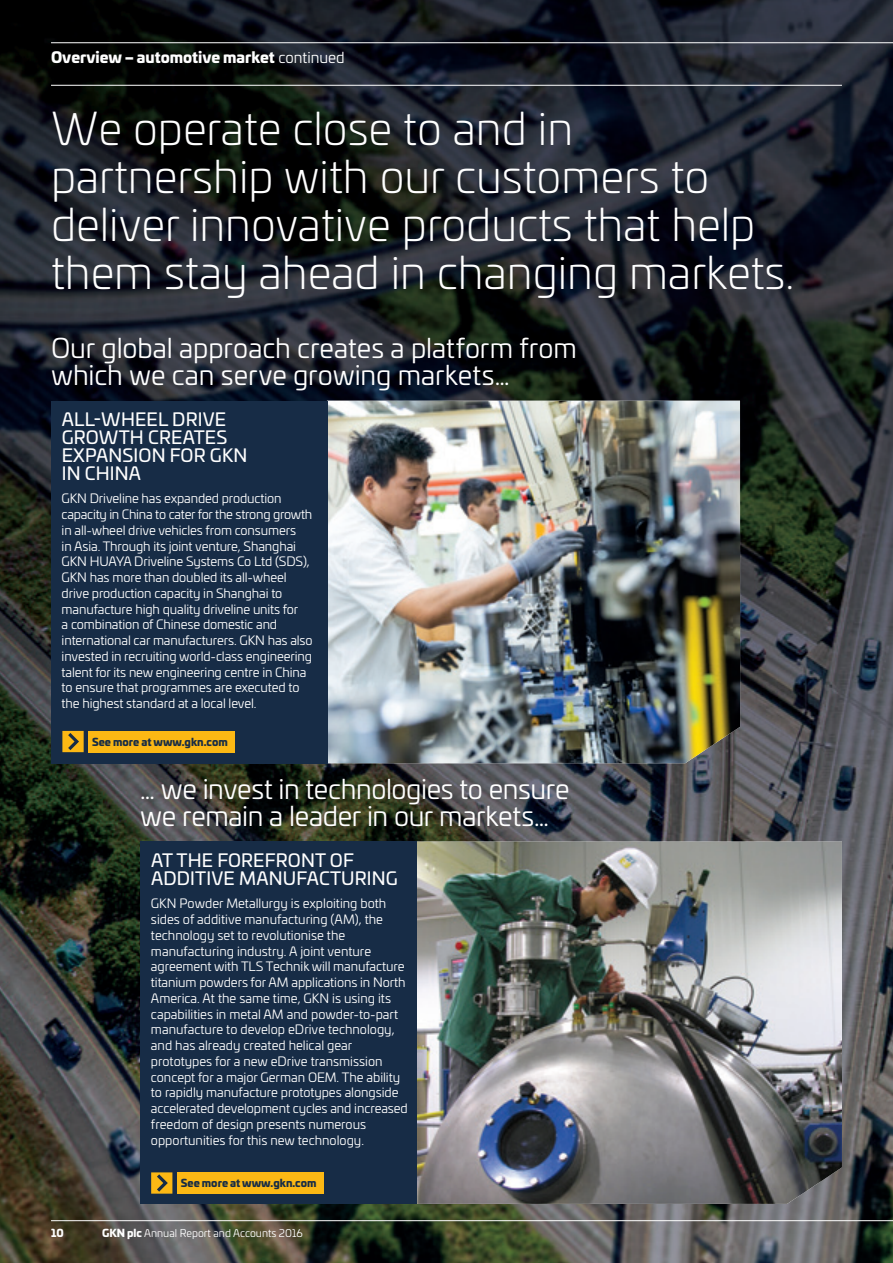
<style>
.page{position:relative;width:893px;height:1263px;background:#fff}
.page>*{position:absolute;margin:0;border:0;box-sizing:border-box;transform-origin:0 0}
._30pt_heads_Light_wh{font:300 45px/48px "Univia Pro";color:#fff}
.t1{font:27px/27px "Univia Pro";letter-spacing:-.005em;color:#fff}
.Case_study_heading_1{font:18px/18px "Univia Pro";letter-spacing:.01em;color:#fff}
.Page_heads{font:900 15px "Univia Pro";color:#fff}
.Text_8_5pt_grid{font:12.75px/15.8px "Univia Pro";letter-spacing:-.01em;color:#fff}
.t2{font:900 10.5px "Univia Pro";color:#172c46}
.t3{font:10.5px "Univia Pro";color:#fff}
.t4{font:900 10.5px "Univia Pro";color:#fff}
.s1{font-weight:400}
.s2{font-weight:900}
</style>
<div class="page">
<img style="left:0;top:0;width:893px;height:1263px">
<img style="left:327px;top:401px;width:413px;height:362px">
<img style="left:417px;top:842px;width:425px;height:362px">
<div style="left:51px;top:401px;width:276px;height:362px;background:#172c46"></div>
<hr style="left:51px;top:42px;width:842px;height:1px;background:#fff">
<hr style="left:51px;top:85px;width:791px;height:1px;background:#fff">
<hr style="left:51px;top:1220px;width:842px;height:1px;background:#fff">
<div style="left:140px;top:842px;width:277px;height:362px;background:#172c46"></div>
<div style="left:88px;top:731px;width:147px;height:21px;background:#fcb814"></div>
<svg style="left:62px;top:731px;width:22px;height:21px"></svg>
<div style="left:177px;top:1172px;width:146px;height:22px;background:#fcb814"></div>
<svg style="left:151px;top:1172px;width:21px;height:22px"></svg>
<p class="Page_heads" style="left:51px;top:45px;width:295px">Overview – automotive market <span class="s1">continued</span></p>
<p class="_30pt_heads_Light_wh" style="left:51px;top:103px;width:745px">We operate close to and in partnership with our customers to deliver innovative products that help them stay ahead in changing markets.</p>
<p class="t1" style="left:51px;top:333px;width:527px">Our global approach creates a platform from which we can serve growing markets…</p>
<p class="Case_study_heading_1" style="left:62px;top:409px;width:187px">ALL-WHEEL DRIVE<br>GROWTH CREATES<br>EXPANSION FOR GKN<br>IN CHINA</p>
<p class="Text_8_5pt_grid" style="left:62px;top:490px;width:253px">GKN Driveline has expanded production capacity in China to cater for the strong growth in all-wheel drive vehicles from consumers<br>in Asia. Through its joint venture, Shanghai GKN HUAYA Driveline Systems Co Ltd (SDS), GKN has more than doubled its all-wheel drive production capacity in Shanghai to manufacture high quality driveline units for<br>a combination of Chinese domestic and international car manufacturers. GKN has also invested in recruiting world-class engineering talent for its new engineering centre in China to ensure that programmes are executed to the highest standard at a local level.</p>
<p class="t2" style="left:92px;top:733px;width:137px">See more at www.gkn.com</p>
<p class="t1" style="left:140px;top:774px;width:431px">… we invest in technologies to ensure we remain a leader in our markets…</p>
<p class="Case_study_heading_1" style="left:151px;top:850px;width:248px">AT THE FOREFRONT OF<br>ADDITIVE MANUFACTURING</p>
<p class="Text_8_5pt_grid" style="left:151px;top:895px;width:258px">GKN Powder Metallurgy is exploiting both sides of additive manufacturing (AM), the technology set to revolutionise the manufacturing industry. A joint venture agreement with TLS Technik will manufacture titanium powders for AM applications in North America. At the same time, GKN is using its capabilities in metal AM and powder-to-part manufacture to develop eDrive technology, and has already created helical gear prototypes for a new eDrive transmission concept for a major German OEM. The ability to rapidly manufacture prototypes alongside accelerated development cycles and increased freedom of design presents numerous opportunities for this new technology.</p>
<p class="t2" style="left:181px;top:1174px;width:137px">See more at www.gkn.com</p>
<p class="t4" style="left:51px;top:1225px;width:14px">10</p>
<p class="t3" style="left:102px;top:1226px;width:202px"><span class="s2">GKN plc</span> Annual Report and Accounts 2016</p>
</div>
